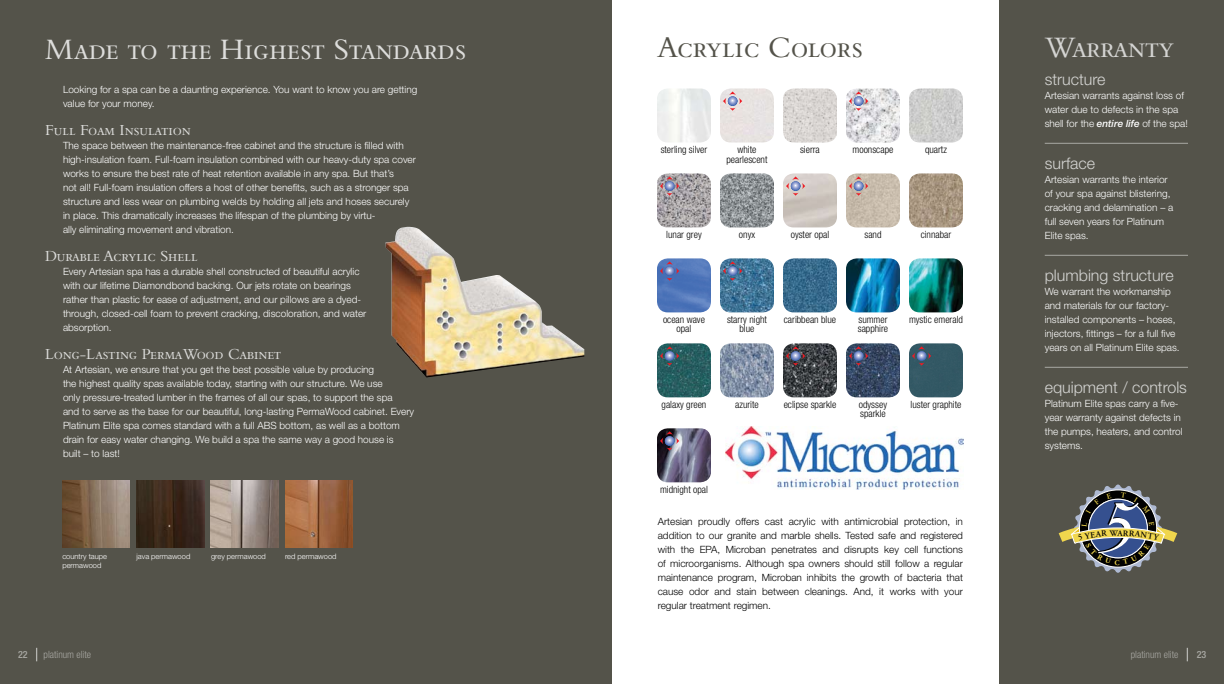
<style>
.page{position:relative;width:1224px;height:684px;background:#fff}
.page>*{position:absolute;margin:0;border:0;box-sizing:border-box;transform-origin:0 0}
.t1{font:31px "Bembo SC";letter-spacing:-.02em;color:#dddddb}
.t2{font:31px "Bembo SC";color:#54534a}
.t3{font:31px "Bembo SC";letter-spacing:-.04em;color:#d4d4d2}
.t4{font:16px "Bembo SC";letter-spacing:-.02em;color:#dddddb}
.t5{font:300 16px "Helvetica Neue";color:#d4d4d2}
.t6{font:300 10px/14px "Helvetica Neue";color:#fff}
.t7{font:300 10px/14px "Helvetica Neue";color:#000;text-align:justify}
.t8{font:300 condensed 10px/9.5px "Helvetica Neue";color:#000;text-align:center}
.t9{font:300 condensed 10px "Helvetica Neue";color:#a9a9a4}
.t10{font:300 7.5px/9px "Helvetica Neue";color:#fff}
.s1{font-weight:500}
.s2{font-weight:100;font-stretch:normal;font-size:18px;color:#fff}
.s3{font-weight:500;font-style:italic}
</style>
<div class="page">
<div style="left:0;top:0;width:612px;height:684px;background:#54534a"></div>
<img style="left:385px;top:227px;width:199px;height:151px">
<div style="left:999px;top:0;width:225px;height:684px;background:#54534a"></div>
<hr style="left:1045px;top:143px;width:143px;height:1px;background:#a9a9a4">
<hr style="left:1045px;top:255px;width:143px;height:1px;background:#a9a9a4">
<hr style="left:1045px;top:367px;width:143px;height:1px;background:#a9a9a4">
<img style="left:725px;top:426px;width:239px;height:64px">
<svg style="left:723px;top:92px;width:19px;height:19px"></svg>
<img style="left:783px;top:88px;width:54px;height:54px;border-radius:11px">
<img style="left:846px;top:88px;width:54px;height:54px;border-radius:11px">
<svg style="left:849px;top:92px;width:19px;height:19px"></svg>
<img style="left:909px;top:88px;width:54px;height:54px;border-radius:11px">
<img style="left:657px;top:173px;width:54px;height:54px;border-radius:11px">
<svg style="left:660px;top:176px;width:19px;height:20px"></svg>
<img style="left:720px;top:173px;width:54px;height:54px;border-radius:11px">
<img style="left:783px;top:173px;width:54px;height:54px;border-radius:11px">
<svg style="left:786px;top:176px;width:19px;height:20px"></svg>
<img style="left:846px;top:173px;width:54px;height:54px;border-radius:11px">
<svg style="left:849px;top:176px;width:19px;height:20px"></svg>
<img style="left:909px;top:173px;width:54px;height:54px;border-radius:11px">
<img style="left:657px;top:258px;width:54px;height:54px;border-radius:11px">
<svg style="left:660px;top:261px;width:19px;height:20px"></svg>
<img style="left:720px;top:258px;width:54px;height:54px;border-radius:11px">
<svg style="left:723px;top:261px;width:19px;height:20px"></svg>
<img style="left:783px;top:258px;width:54px;height:54px;border-radius:11px">
<img style="left:846px;top:258px;width:54px;height:54px;border-radius:11px">
<img style="left:909px;top:258px;width:54px;height:54px;border-radius:11px">
<img style="left:657px;top:343px;width:54px;height:54px;border-radius:11px">
<svg style="left:660px;top:346px;width:19px;height:20px"></svg>
<img style="left:720px;top:343px;width:54px;height:54px;border-radius:11px">
<img style="left:783px;top:343px;width:54px;height:54px;border-radius:11px">
<svg style="left:786px;top:346px;width:19px;height:20px"></svg>
<img style="left:846px;top:343px;width:54px;height:54px;border-radius:11px">
<svg style="left:849px;top:346px;width:19px;height:20px"></svg>
<div style="left:909px;top:343px;width:54px;height:54px;background:#335864;border-radius:11px"></div>
<svg style="left:912px;top:346px;width:19px;height:20px"></svg>
<img style="left:657px;top:428px;width:54px;height:54px;border-radius:11px">
<svg style="left:660px;top:431px;width:19px;height:20px"></svg>
<img style="left:62px;top:480px;width:68px;height:68px">
<img style="left:136px;top:480px;width:68px;height:68px">
<img style="left:211px;top:480px;width:67px;height:68px">
<img style="left:285px;top:480px;width:68px;height:68px">
<svg style="left:1059px;top:484px;width:118px;height:89px"></svg>
<h1 class="t1" style="left:45px;top:33px;width:423px">Made to the Highest Standards</h1>
<p class="t6" style="left:63px;top:82px;width:356px">Looking for a spa can be a daunting experience. You want to know you are getting value for your money.</p>
<h2 class="t4" style="left:45px;top:121px;width:147px">Full Foam Insulation</h2>
<p class="t6" style="left:63px;top:138px;width:354px">The space between the maintenance-free cabinet and the structure is filled with high-insulation foam. Full-foam insulation combined with our heavy-duty spa cover works to ensure the best rate of heat retention available in any spa. But that’s<br>not all! Full-foam insulation offers a host of other benefits, such as a stronger spa structure and less wear on plumbing welds by holding all jets and hoses securely in place. This dramatically increases the lifespan of the plumbing by virtu-<br>ally eliminating movement and vibration.</p>
<h2 class="t4" style="left:45px;top:247px;width:154px">Durable Acrylic Shell</h2>
<p class="t6" style="left:63px;top:264px;width:305px">Every Artesian spa has a durable shell constructed of beautiful acrylic with our lifetime Diamondbond backing. Our jets rotate on bearings rather than plastic for ease of adjustment, and our pillows are a dyed&shy;through, closed-cell foam to prevent cracking, discoloration, and water absorption.</p>
<h2 class="t4" style="left:45px;top:345px;width:238px">Long-Lasting PermaWood Cabinet</h2>
<p class="t6" style="left:63px;top:362px;width:353px">At Artesian, we ensure that you get the best possible value by producing<br>the highest quality spas available today, starting with our structure. We use<br>only pressure-treated lumber in the frames of all our spas, to support the spa<br>and to serve as the base for our beautiful, long-lasting PermaWood cabinet. Every Platinum Elite spa comes standard with a full ABS bottom, as well as a bottom drain for easy water changing. We build a spa the same way a good house is<br>built – to last!</p>
<p class="t10" style="left:62px;top:551px;width:46px">country taupe permawood</p>
<p class="t10" style="left:137px;top:551px;width:55px">java permawood</p>
<p class="t10" style="left:211px;top:551px;width:56px">grey permawood</p>
<p class="t10" style="left:285px;top:551px;width:53px">red permawood</p>
<p class="t9" style="left:18px;top:649px;width:75px"><span class="s1">22</span> <span class="s2">|</span> platinum elite</p>
<h1 class="t2" style="left:657px;top:30px;width:208px">Acrylic Colors</h1>
<p class="t8" style="left:661px;top:145px;width:48px">sterling silver</p>
<p class="t8" style="left:727px;top:145px;width:42px">white pearlescent</p>
<p class="t8" style="left:800px;top:145px;width:21px">sierra</p>
<p class="t8" style="left:853px;top:145px;width:42px">moonscape</p>
<p class="t8" style="left:925px;top:145px;width:23px">quartz</p>
<p class="t8" style="left:666px;top:230px;width:37px">lunar grey</p>
<p class="t8" style="left:739px;top:230px;width:18px">onyx</p>
<p class="t8" style="left:791px;top:230px;width:40px">oyster opal</p>
<p class="t8" style="left:864px;top:230px;width:19px">sand</p>
<p class="t8" style="left:921px;top:230px;width:32px">cinnabar</p>
<p class="t8" style="left:663px;top:315px;width:43px">ocean wave opal</p>
<p class="t8" style="left:727px;top:315px;width:41px">starry night blue</p>
<p class="t8" style="left:784px;top:315px;width:54px">caribbean blue</p>
<p class="t8" style="left:858px;top:315px;width:32px;text-align:left">summer sapphire</p>
<p class="t8" style="left:909px;top:315px;width:55px">mystic emerald</p>
<p class="t8" style="left:662px;top:400px;width:46px">galaxy green</p>
<p class="t8" style="left:735px;top:400px;width:25px">azurite</p>
<p class="t8" style="left:784px;top:400px;width:54px">eclipse sparkle</p>
<p class="t8" style="left:859px;top:400px;width:30px;text-align:left">odyssey sparkle</p>
<p class="t8" style="left:911px;top:400px;width:52px">luster graphite</p>
<p class="t8" style="left:660px;top:484px;width:49px">midnight opal</p>
<p class="t7" style="left:658px;top:514px;width:307px">Artesian proudly offers cast acrylic with antimicrobial protection, in addition to our granite and marble shells. Tested safe and registered with the EPA, Microban penetrates and disrupts key cell functions of microorganisms. Although spa owners should still follow a regular maintenance program, Microban inhibits the growth of bacteria that cause odor and stain between cleanings. And, it works with your regular treatment regimen.</p>
<h1 class="t3" style="left:1045px;top:30px;width:131px">Warranty</h1>
<h2 class="t5" style="left:1045px;top:69px;width:62px">structure</h2>
<p class="t6" style="left:1045px;top:88px;width:144px">Artesian warrants against loss of water due to defects in the spa shell for the <span class="s3">entire life</span> of the spa!</p>
<h2 class="t5" style="left:1045px;top:153px;width:52px">surface</h2>
<p class="t6" style="left:1045px;top:172px;width:130px">Artesian warrants the interior of your spa against blistering, cracking and delamination – a full seven years for Platinum<br>Elite spas.</p>
<h2 class="t5" style="left:1045px;top:265px;width:130px">plumbing structure</h2>
<p class="t6" style="left:1045px;top:284px;width:137px">We warrant the workmanship and materials for our factory&shy;installed components – hoses, injectors, fittings – for a full five years on all Platinum Elite spas.</p>
<h2 class="t5" style="left:1045px;top:377px;width:144px">equipment / controls</h2>
<p class="t6" style="left:1045px;top:396px;width:139px">Platinum Elite spas carry a five&shy;year warranty against defects in the pumps, heaters, and control systems.</p>
<p class="t9" style="left:1131px;top:649px;width:77px">platinum elite <span class="s2">|</span> <span class="s1">23</span></p>
</div>
